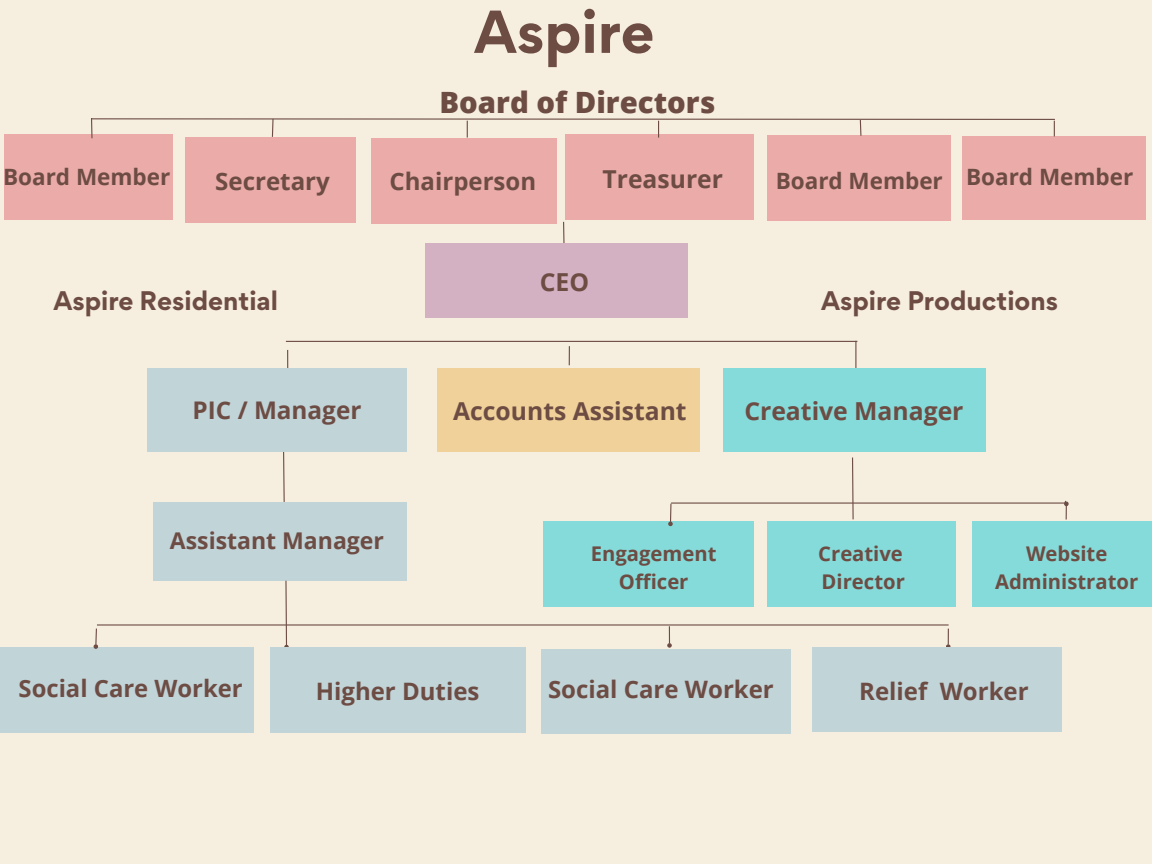
<style>
.page{position:relative;width:1152px;height:864px;background:#f6eedf}
.page>*{position:absolute;margin:0;border:0;box-sizing:border-box;transform-origin:0 0}
.t1{font:700 54px "Gordita";color:#6d4c44}
.t2{font:800 29.4px "Open Sans";color:#6d4c44}
.t3{font:700 24.75px "Open Sans";color:#6d4c44}
.t4{font:700 24.3px "Open Sans";color:#6d4c44}
.t5{font:700 24.15px "Open Sans";color:#6d4c44}
.t6{font:700 24px "Open Sans";color:#6d4c44}
.t7{font:700 24px "Gordita";color:#6d4c44}
.t8{font:700 23.85px "Open Sans";color:#6d4c44}
.t9{font:700 23.1px "Open Sans";color:#6d4c44}
.t10{font:700 22.5px "Open Sans";color:#6d4c44}
.t11{font:700 20.25px/28.2px "Open Sans";color:#6d4c44;text-align:center}
</style>
<div class="page">
<hr style="left:286px;top:341px;width:571px;height:1px;background:#6d4c44">
<svg style="left:285px;top:350px;width:6px;height:19px"></svg>
<svg style="left:853px;top:341px;width:6px;height:28px"></svg>
<svg style="left:562px;top:221px;width:3px;height:23px"></svg>
<div style="left:543px;top:522px;width:211px;height:85px;background:#85dbd9"></div>
<div style="left:154px;top:503px;width:253px;height:78px;background:#c1d4d8"></div>
<hr style="left:97px;top:624px;width:852px;height:2px;background:#6d4c44">
<svg style="left:283px;top:580px;width:7px;height:67px"></svg>
<svg style="left:282px;top:452px;width:3px;height:51px"></svg>
<hr style="left:671px;top:503px;width:394px;height:1px;background:#6d4c44">
<svg style="left:945px;top:629px;width:6px;height:19px"></svg>
<svg style="left:1063px;top:501px;width:6px;height:19px"></svg>
<svg style="left:851px;top:457px;width:3px;height:63px"></svg>
<div style="left:185px;top:137px;width:171px;height:85px;background:#ebaca9"></div>
<div style="left:371px;top:138px;width:186px;height:85px;background:#ebaca9"></div>
<div style="left:767px;top:135px;width:184px;height:86px;background:#ebaca9"></div>
<div style="left:4px;top:135px;width:169px;height:85px;background:#ebaca9"></div>
<div style="left:565px;top:135px;width:189px;height:85px;background:#ebaca9"></div>
<div style="left:963px;top:136px;width:183px;height:84px;background:#ebaca9"></div>
<div style="left:426px;top:244px;width:262px;height:74px;background:#d3b1c2"></div>
<svg style="left:569px;top:346px;width:1px;height:19px"></svg>
<div style="left:437px;top:369px;width:262px;height:83px;background:#efd199"></div>
<div style="left:723px;top:369px;width:262px;height:83px;background:#85dbd9"></div>
<div style="left:147px;top:369px;width:260px;height:83px;background:#c1d4d8"></div>
<div style="left:270px;top:647px;width:255px;height:85px;background:#c1d4d8"></div>
<div style="left:0;top:647px;width:254px;height:85px;background:#c1d4d8"></div>
<svg style="left:667px;top:626px;width:5px;height:22px"></svg>
<svg style="left:93px;top:628px;width:5px;height:21px"></svg>
<div style="left:541px;top:649px;width:250px;height:84px;background:#c1d4d8"></div>
<svg style="left:93px;top:118px;width:962px;height:20px"></svg>
<hr style="left:91px;top:118px;width:2px;height:20px;background:#6d4c44">
<div style="left:813px;top:648px;width:249px;height:84px;background:#c1d4d8"></div>
<div style="left:972px;top:522px;width:180px;height:85px;background:#85dbd9"></div>
<div style="left:767px;top:522px;width:189px;height:85px;background:#85dbd9"></div>
<svg style="left:667px;top:504px;width:7px;height:23px"></svg>
<p class="t1" style="left:474px;top:-5px;width:182px">Aspire</p>
<p class="t2" style="left:439px;top:81px;width:277px">Board of Directors</p>
<p class="t10" style="left:3px;top:161px;width:169px">Board Member</p>
<p class="t5" style="left:215px;top:164px;width:116px">Secretary</p>
<p class="t6" style="left:390px;top:165px;width:148px">Chairperson</p>
<p class="t3" style="left:603px;top:162px;width:122px">Treasurer</p>
<p class="t10" style="left:776px;top:165px;width:169px">Board Member</p>
<p class="t10" style="left:966px;top:161px;width:169px">Board Member</p>
<p class="t7" style="left:53px;top:285px;width:226px">Aspire Residential</p>
<p class="t3" style="left:540px;top:265px;width:51px">CEO</p>
<p class="t7" style="left:821px;top:285px;width:238px">Aspire Productions</p>
<p class="t4" style="left:193px;top:393px;width:170px">PIC / Manager</p>
<p class="t3" style="left:453px;top:393px;width:235px">Accounts Assistant</p>
<p class="t3" style="left:744px;top:394px;width:221px">Creative Manager</p>
<p class="t9" style="left:170px;top:524px;width:216px">Assistant Manager</p>
<p class="t11" style="left:591px;top:539px;width:127px">Engagement<br>Officer</p>
<p class="t11" style="left:818px;top:539px;width:86px">Creative</p>
<p class="t11" style="left:822px;top:567px;width:85px">Director</p>
<p class="t11" style="left:995px;top:539px;width:145px">Website<br>Administrator</p>
<p class="t8" style="left:19px;top:672px;width:226px">Social Care Worker</p>
<p class="t3" style="left:83px;top:683px;width:51px">CEO</p>
<p class="t6" style="left:316px;top:675px;width:165px">Higher Duties</p>
<p class="t6" style="left:548px;top:673px;width:227px">Social Care Worker</p>
<p class="t6" style="left:859px;top:675px;width:171px">Relief Worker</p>
</div>
